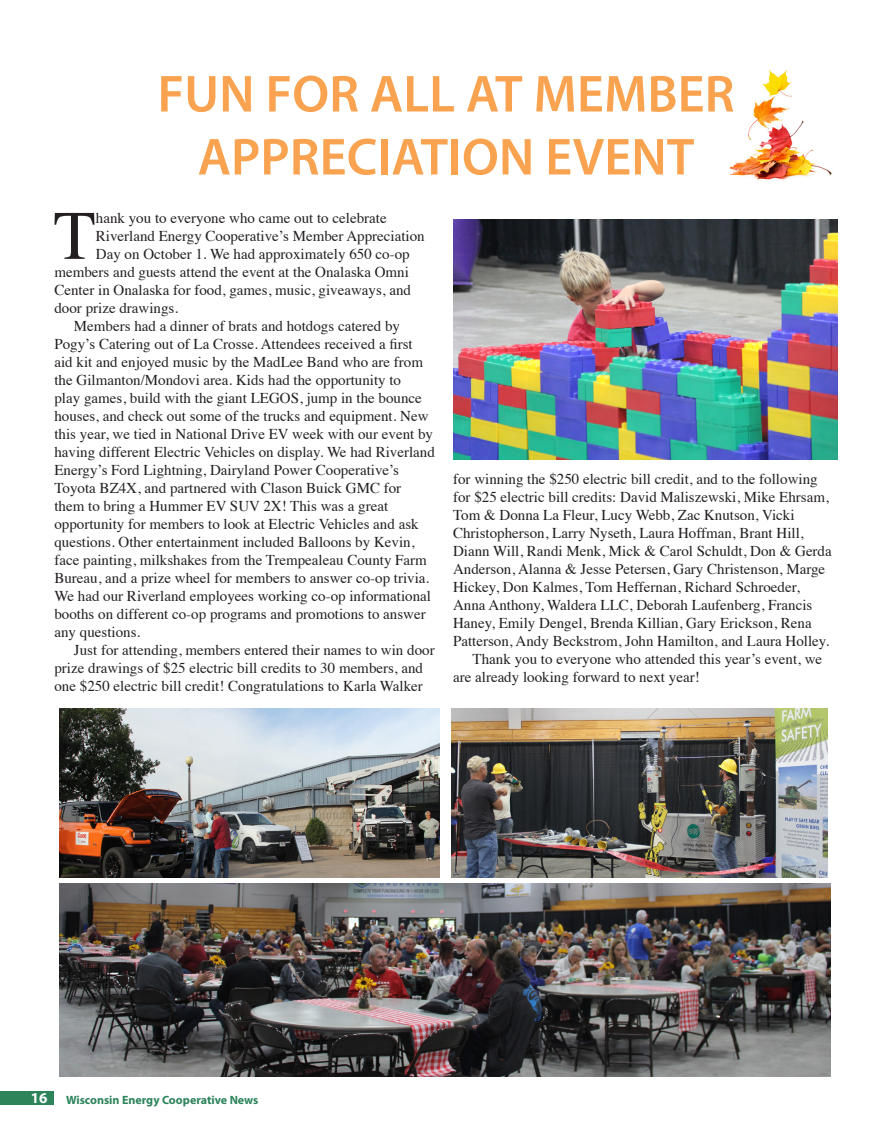
<style>
.page{position:relative;width:891px;height:1134px;background:#fff}
.page>*{position:absolute;margin:0;border:0;box-sizing:border-box;transform-origin:0 0}
.t1{font:69.45px "Times";color:#231f20}
.t2{font:600 52.5px/63px "Myriad Pro";color:#f9a350;text-align:center}
.t3{font:15px/18px "Times";color:#231f20}
.t4{font:700 15px "Myriad Pro";color:#fff}
.t5{font:700 12px "Myriad Pro";color:#2d845b}
</style>
<div class="page">
<img style="left:730px;top:69px;width:102px;height:111px">
<div style="left:0;top:1091px;width:54px;height:13px;background:#2d845b"></div>
<img style="left:451px;top:709px;width:377px;height:168px">
<img style="left:453px;top:219px;width:384px;height:241px">
<img style="left:60px;top:709px;width:380px;height:168px">
<img style="left:60px;top:884px;width:771px;height:193px">
<p class="t2" style="left:157px;top:61px;width:579px">FUN FOR ALL AT MEMBER<br>APPRECIATION EVENT</p>
<p class="t1" style="left:54px;top:171px;width:44px">T</p>
<p class="t3" style="left:96px;top:208px;width:292px">hank you to everyone who came out to celebrate</p>
<p class="t3" style="left:96px;top:226px;width:330px">Riverland Energy Cooperative’s Member Appreciation</p>
<p class="t3" style="left:96px;top:244px;width:315px">Day on October 1. We had approximately 650 co-op</p>
<p class="t3" style="left:54px;top:262px;width:356px">members and guests attend the event at the Onalaska Omni</p>
<p class="t3" style="left:54px;top:280px;width:358px">Center in Onalaska for food, games, music, giveaways, and</p>
<p class="t3" style="left:54px;top:298px;width:125px">door prize drawings.</p>
<p class="t3" style="left:54px;top:316px;width:382px;text-indent:20px">Members had a dinner of brats and hotdogs catered by Pogy’s Catering out of La Crosse. Attendees received a first<br>aid kit and enjoyed music by the MadLee Band who are from the Gilmanton/Mondovi area. Kids had the opportunity to<br>play games, build with the giant LEGOS, jump in the bounce houses, and check out some of the trucks and equipment. New this year, we tied in National Drive EV week with our event by having different Electric Vehicles on display. We had Riverland Energy’s Ford Lightning, Dairyland Power Cooperative’s Toyota BZ4X, and partnered with Clason Buick GMC for them to bring a Hummer EV SUV 2X! This was a great opportunity for members to look at Electric Vehicles and ask questions. Other entertainment included Balloons by Kevin, face painting, milkshakes from the Trempealeau County Farm Bureau, and a prize wheel for members to answer co-op trivia.<br>We had our Riverland employees working co-op informational booths on different co-op programs and promotions to answer any questions.</p>
<p class="t3" style="left:54px;top:640px;width:382px;text-indent:20px">Just for attending, members entered their names to win door prize drawings of $25 electric bill credits to 30 members, and one $250 electric bill credit! Congratulations to Karla Walker</p>
<p class="t3" style="left:453px;top:468px;width:380px">for winning the $250 electric bill credit, and to the following for $25 electric bill credits: David Maliszewski, Mike Ehrsam, Tom &amp; Donna La Fleur, Lucy Webb, Zac Knutson, Vicki Christopherson, Larry Nyseth, Laura Hoffman, Brant Hill, Diann Will, Randi Menk, Mick &amp; Carol Schuldt, Don &amp; Gerda Anderson, Alanna &amp; Jesse Petersen, Gary Christenson, Marge Hickey, Don Kalmes, Tom Heffernan, Richard Schroeder, Anna Anthony, Waldera LLC, Deborah Laufenberg, Francis Haney, Emily Dengel, Brenda Killian, Gary Erickson, Rena Patterson, Andy Beckstrom, John Hamilton, and Laura Holley.</p>
<p class="t3" style="left:453px;top:648px;width:371px;text-indent:20px">Thank you to everyone who attended this year’s event, we are already looking forward to next year!</p>
<p class="t4" style="left:31px;top:1088px;width:18px">16</p>
<p class="t5" style="left:66px;top:1092px;width:194px">Wisconsin Energy Cooperative News</p>
</div>
